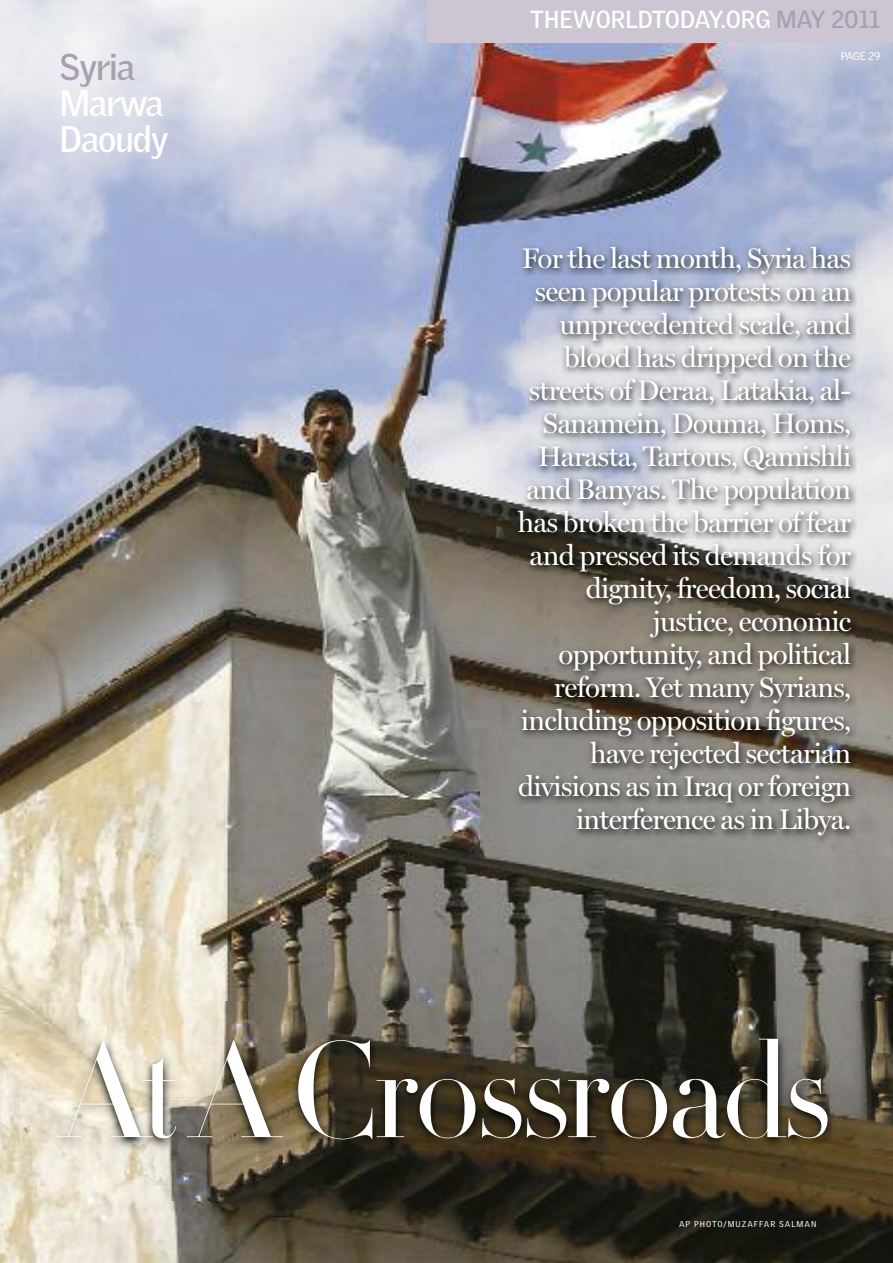
<style>
.page{position:relative;width:893px;height:1263px;background:#fff}
.page>*{position:absolute;margin:0;border:0;box-sizing:border-box;transform-origin:0 0}
.t1{font:133.8px "Didot HTF L64 Light";letter-spacing:-.035em;color:#fff}
.t2{font:700 36px/36px "Griffith Gothic";letter-spacing:-.03em;color:#fff}
.t3{font:700 36px "Griffith Gothic";letter-spacing:-.03em;color:#a89fb2}
.t4{font:28.5px/33px "Miller Display";letter-spacing:-.025em;color:#fff;text-align:right}
.t5{font:700 24px "Griffith Gothic";color:#fff}
.t6{font:10.8px "Griffith Gothic";letter-spacing:-.02em;color:#fff}
.t7{font:8.25px "Griffith Gothic";letter-spacing:.12em;color:#fff}
.s1{color:#a89fb2}
</style>
<div class="page">
<img style="left:0;top:0;width:893px;height:1263px">
<img style="left:0;top:1001px;width:893px;height:200px">
<img style="left:481px;top:237px;width:400px;height:627px">
<div style="left:427px;top:0;width:466px;height:43px;background:#cbc6d1"></div>
<p class="t3" style="left:60px;top:46px;width:77px">Syria</p>
<p class="t2" style="left:60px;top:85px;width:111px">Marwa<br>Daoudy</p>
<p class="t5" style="left:530px;top:5px;width:351px">THEWORLDTODAY.ORG <span class="s1">MAY 2011</span></p>
<p class="t6" style="left:841px;top:50px;width:41px">PAGE 29</p>
<p class="t4" style="left:518px;top:242px;width:335px">For the last month, Syria has seen popular protests on an unprecedented scale, and blood has dripped on the streets of Deraa, Latakia, al-<br>Sanamein, Douma, Homs,<br>Harasta, Tartous, Qamishli and Banyas. The population has broken the barrier of fear and pressed its demands for dignity, freedom, social justice, economic opportunity, and political reform. Yet many Syrians, including opposition figures, have rejected sectarian divisions as in Iraq or foreign interference as in Libya.</p>
<h1 class="t1" style="left:60px;top:1013px;width:774px">AtACrossroads</h1>
<p class="t7" style="left:679px;top:1219px;width:139px">AP PHOTO/MUZAFFAR SALMAN</p>
</div>
